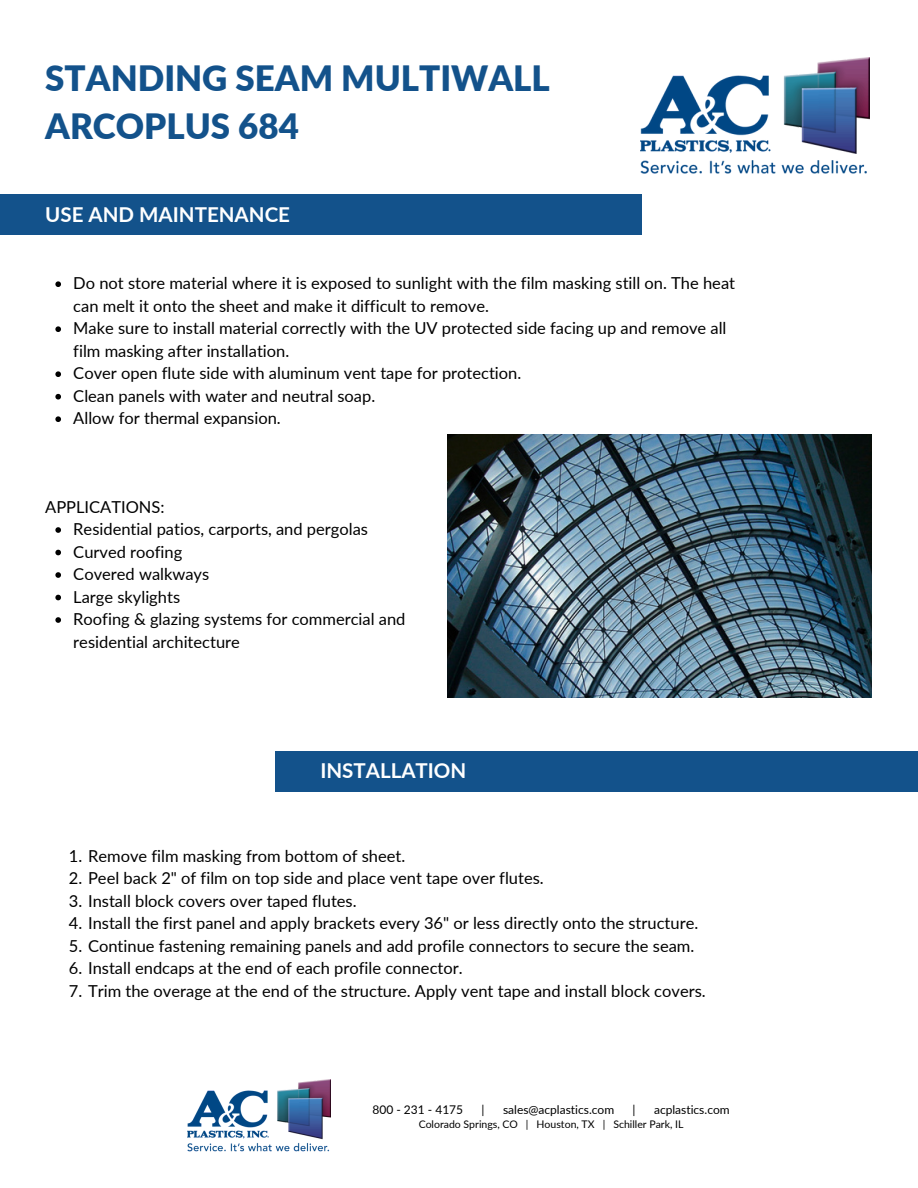
<style>
.page{position:relative;width:918px;height:1188px;background:#fff}
.page>*{position:absolute;margin:0;border:0;box-sizing:border-box;transform-origin:0 0}
.t1{font:900 34.95px/48.3px "Lato";color:#13528b}
.t2{font:700 20.55px "Lato";color:#fff}
.t3{font:16.5px/22.5px "Lato";color:#000}
.t4{font:12px "Lato";color:#000}
.t5{font:10.5px "Lato";color:#000}
</style>
<div class="page">
<div style="left:0;top:195px;width:641px;height:40px;background:#13528b"></div>
<div style="left:275px;top:751px;width:643px;height:41px;background:#13528b"></div>
<img style="left:447px;top:434px;width:424px;height:263px">
<img style="left:641px;top:57px;width:228px;height:117px">
<svg style="left:55px;top:281px;width:6px;height:6px"></svg>
<svg style="left:55px;top:326px;width:6px;height:6px"></svg>
<svg style="left:55px;top:371px;width:6px;height:6px"></svg>
<svg style="left:55px;top:394px;width:6px;height:6px"></svg>
<svg style="left:55px;top:416px;width:6px;height:6px"></svg>
<svg style="left:55px;top:527px;width:6px;height:6px"></svg>
<svg style="left:55px;top:550px;width:6px;height:5px"></svg>
<svg style="left:55px;top:572px;width:6px;height:6px"></svg>
<svg style="left:55px;top:595px;width:6px;height:5px"></svg>
<svg style="left:55px;top:617px;width:6px;height:6px"></svg>
<img style="left:187px;top:1079px;width:143px;height:73px">
<h1 class="t1" style="left:45px;top:53px;width:506px">STANDING SEAM MULTIWALL<br>ARCOPLUS 684</h1>
<p class="t2" style="left:45px;top:202px;width:246px">USE AND MAINTENANCE</p>
<p class="t3" style="left:73px;top:272px;width:663px">Do not store material where it is exposed to sunlight with the film masking still on. The heat can melt it onto the sheet and make it difficult to remove.<br>Make sure to install material correctly with the UV protected side facing up and remove all film masking after installation.<br>Cover open flute side with aluminum vent tape for protection.<br>Clean panels with water and neutral soap.<br>Allow for thermal expansion.</p>
<p class="t3" style="left:45px;top:495px;width:121px">APPLICATIONS:</p>
<p class="t3" style="left:73px;top:517px;width:334px">Residential patios, carports, and pergolas<br>Curved roofing<br>Covered walkways<br>Large skylights<br>Roofing &amp; glazing systems for commercial and residential architecture</p>
<p class="t2" style="left:320px;top:758px;width:148px">INSTALLATION</p>
<p class="t3" style="left:69px;top:844px;width:338px">1. Remove film masking from bottom of sheet.</p>
<p class="t3" style="left:69px;top:866px;width:476px">2. Peel back 2" of film on top side and place vent tape over flutes.</p>
<p class="t3" style="left:69px;top:889px;width:289px">3. Install block covers over taped flutes.</p>
<p class="t3" style="left:69px;top:911px;width:631px">4. Install the first panel and apply brackets every 36" or less directly onto the structure.</p>
<p class="t3" style="left:69px;top:934px;width:627px">5. Continue fastening remaining panels and add profile connectors to secure the seam.</p>
<p class="t3" style="left:69px;top:956px;width:395px">6. Install endcaps at the end of each profile connector.</p>
<p class="t3" style="left:69px;top:979px;width:638px">7. Trim the overage at the end of the structure. Apply vent tape and install block covers.</p>
<p class="t4" style="left:372px;top:1102px;width:92px">800 - 231 - 4175</p>
<p class="t4" style="left:482px;top:1102px;width:4px">|</p>
<p class="t4" style="left:503px;top:1102px;width:113px">sales@acplastics.com</p>
<p class="t4" style="left:633px;top:1102px;width:4px">|</p>
<p class="t4" style="left:654px;top:1102px;width:77px">acplastics.com</p>
<p class="t5" style="left:419px;top:1118px;width:266px">Colorado Springs, CO | Houston, TX | Schiller Park, IL</p>
</div>
